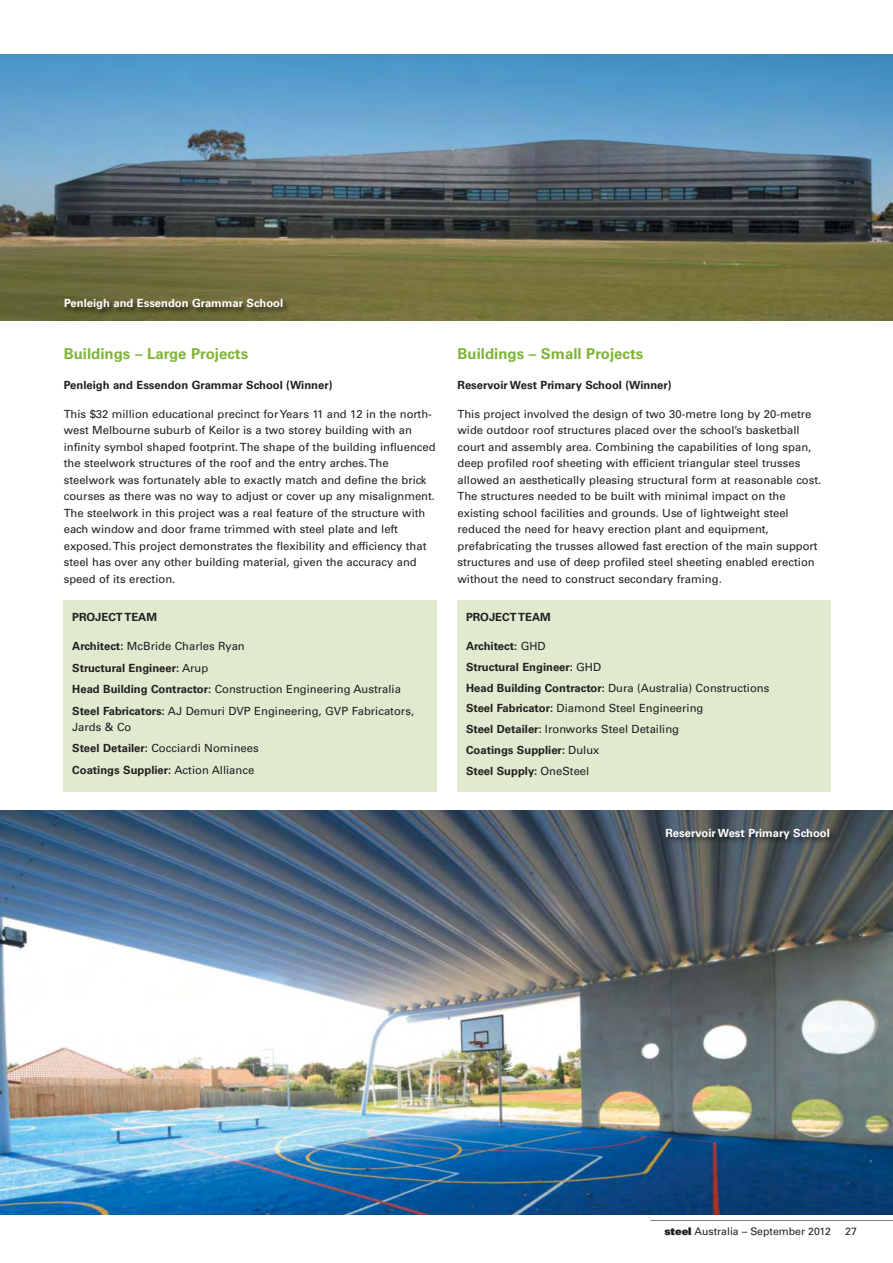
<style>
.page{position:relative;width:893px;height:1263px;background:#fff}
.page>*{position:absolute;margin:0;border:0;box-sizing:border-box;transform-origin:0 0}
.t1{font:700 15px "Univers CE";color:#7fb439}
.t2{font:500 11.25px/16.5px "Univers CE";color:#231f20}
.t3{font:700 11.25px/20.7px "Univers CE";color:#231f20}
.t4{font:700 11.25px "Univers CE";color:#fff}
.t5{font:500 10.5px "Univers CE";color:#231f20}
.s1{font-weight:700}
.s2{font-weight:500}
.s3{font-family:"Univers";font-weight:900}
</style>
<div class="page">
<div style="left:64px;top:600px;width:373px;height:192px;background:#dfeacf"></div>
<div style="left:458px;top:600px;width:373px;height:192px;background:#dfeacf"></div>
<hr style="left:650px;top:1220px;width:243px;height:1px;background:#727d84">
<img style="left:0;top:54px;width:893px;height:266px">
<img style="left:0;top:810px;width:893px;height:404px">
<img style="left:58px;top:292px;width:345px;height:29px">
<img style="left:636px;top:821px;width:216px;height:38px">
<p class="t4" style="left:64px;top:299px;width:221px">Penleigh and Essendon Grammar School</p>
<h1 class="t1" style="left:64px;top:349px;width:186px">Buildings – Large Projects</h1>
<p class="t3" style="left:64px;top:375px;width:270px">Penleigh and Essendon Grammar School (Winner)</p>
<p class="t2" style="left:64px;top:407px;width:373px">This $32 million educational precinct for Years 11 and 12 in the north&shy;west Melbourne suburb of Keilor is a two storey building with an infinity symbol shaped footprint. The shape of the building influenced the steelwork structures of the roof and the entry arches. The steelwork was fortunately able to exactly match and define the brick courses as there was no way to adjust or cover up any misalignment.<br>The steelwork in this project was a real feature of the structure with each window and door frame trimmed with steel plate and left exposed. This project demonstrates the flexibility and efficiency that steel has over any other building material, given the accuracy and speed of its erection.</p>
<p class="t3" style="left:72px;top:607px;width:86px">PROJECT TEAM</p>
<p class="t2" style="left:72px;top:636px;width:343px;line-height:21.6px"><span class="s1">Architect:</span> McBride Charles Ryan<br><span class="s1">Structural Engineer:</span> Arup<br><span class="s1">Head Building Contractor:</span> Construction Engineering Australia <span class="s1">Steel Fabricators:</span> AJ Demuri DVP Engineering, GVP Fabricators,</p>
<p class="t2" style="left:72px;top:718px;width:188px;line-height:21.1px">Jards &amp; Co<br><span class="s1">Steel Detailer:</span> Cocciardi Nominees<br><span class="s1">Coatings Supplier:</span> Action Alliance</p>
<h1 class="t1" style="left:458px;top:349px;width:187px">Buildings – Small Projects</h1>
<p class="t3" style="left:458px;top:375px;width:216px">Reservoir West Primary School (Winner)</p>
<p class="t2" style="left:458px;top:407px;width:365px">This project involved the design of two 30-metre long by 20-metre wide outdoor roof structures placed over the school’s basketball court and assembly area. Combining the capabilities of long span, deep profiled roof sheeting with efficient triangular steel trusses allowed an aesthetically pleasing structural form at reasonable cost.<br>The structures needed to be built with minimal impact on the existing school facilities and grounds. Use of lightweight steel reduced the need for heavy erection plant and equipment, prefabricating the trusses allowed fast erection of the main support structures and use of deep profiled steel sheeting enabled erection without the need to construct secondary framing.</p>
<p class="t3" style="left:466px;top:607px;width:86px">PROJECT TEAM</p>
<p class="t3" style="left:466px;top:637px;width:305px">Architect: <span class="s2">GHD<br></span>Structural Engineer: <span class="s2">GHD<br></span>Head Building Contractor: <span class="s2">Dura (Australia) Constructions </span>Steel Fabricator: <span class="s2">Diamond Steel Engineering<br></span>Steel Detailer: <span class="s2">Ironworks Steel Detailing<br></span>Coatings Supplier: <span class="s2">Dulux<br></span>Steel Supply: <span class="s2">OneSteel</span></p>
<p class="t4" style="left:665px;top:829px;width:166px">Reservoir West Primary School</p>
<p class="t5" style="left:664px;top:1227px;width:168px"><span class="s3">steel</span> Australia – September 2012</p>
<p class="t5" style="left:845px;top:1228px;width:13px">27</p>
</div>
